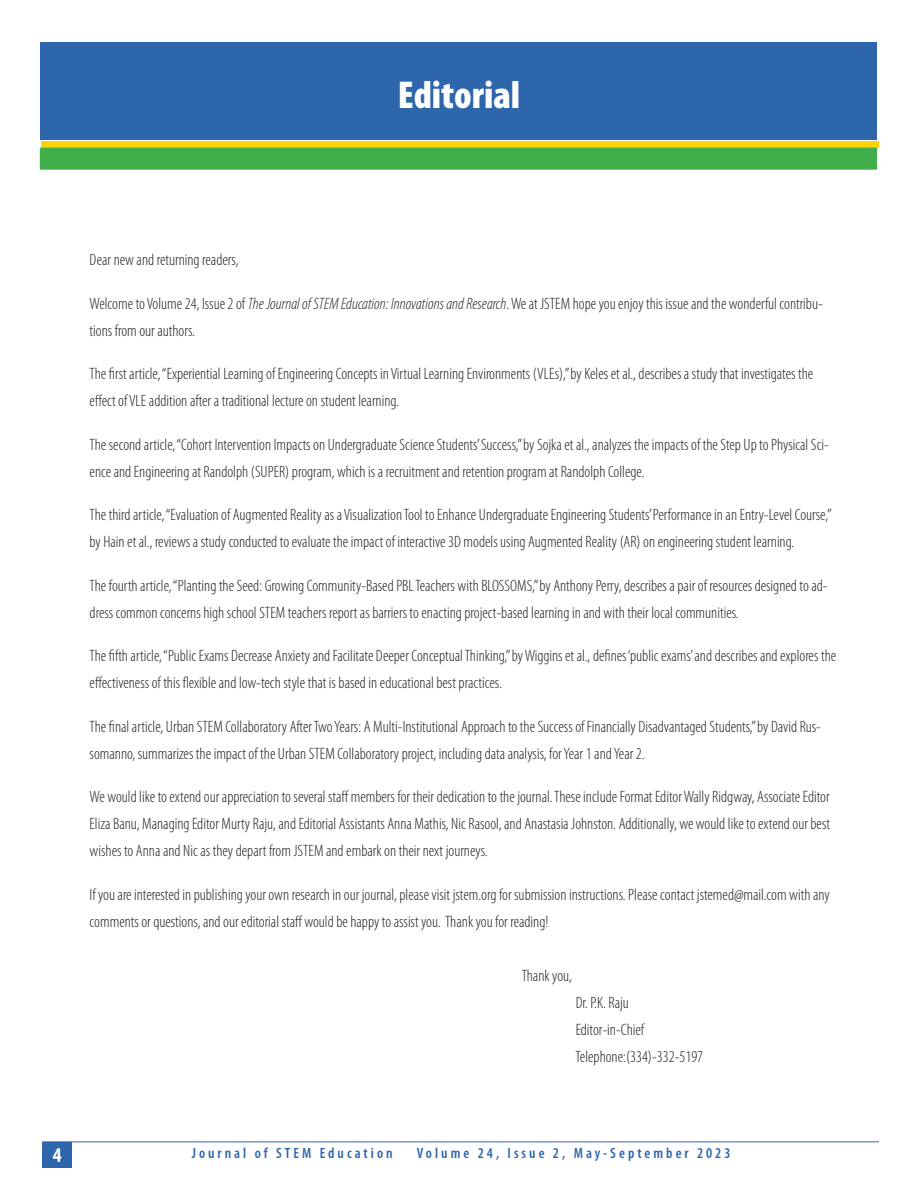
<style>
.page{position:relative;width:918px;height:1188px;background:#fff}
.page>*{position:absolute;margin:0;border:0;box-sizing:border-box;transform-origin:0 0}
.t1{font:900 condensed 39px "Myriad Pro";color:#fff}
.t2{font:700 condensed 21px "Myriad Pro";color:#fff}
.t3{font:300 condensed 16.5px/27px "Myriad Pro";color:#231f20}
.t4{font:600 condensed 15px "Myriad Pro";letter-spacing:.2em;color:#2e66ac}
.s1{font-style:italic}
</style>
<div class="page">
<hr style="left:42px;top:1141px;width:837px;height:1px;background:#2e66ac">
<div style="left:42px;top:1142px;width:30px;height:26px;background:#2e66ac"></div>
<div style="left:40px;top:42px;width:837px;height:98px;background:#2e66ac"></div>
<div style="left:41px;top:142px;width:837px;height:6px;background:#fad308"></div>
<div style="left:40px;top:148px;width:837px;height:22px;background:#40ae49;border:1px solid #40ae49"></div>
<h1 class="t1" style="left:398px;top:70px;width:124px">Editorial</h1>
<p class="t3" style="left:90px;top:246px;width:150px">Dear new and returning readers,</p>
<p class="t3" style="left:90px;top:290px;width:735px">Welcome to Volume 24, Issue 2 of <span class="s1">The Journal of STEM Education: Innovations and Research</span>. We at JSTEM hope you enjoy this issue and the wonderful contribu&shy;tions from our authors.</p>
<p class="t3" style="left:90px;top:360px;width:725px">The first article, “Experiential Learning of Engineering Concepts in Virtual Learning Environments (VLEs),” by Keles et al., describes a study that investigates the effect of VLE addition after a traditional lecture on student learning.</p>
<p class="t3" style="left:90px;top:431px;width:741px">The second article, “Cohort Intervention Impacts on Undergraduate Science Students’ Success,” by Sojka et al., analyzes the impacts of the Step Up to Physical Sci&shy;ence and Engineering at Randolph (SUPER) program, which is a recruitment and retention program at Randolph College.</p>
<p class="t3" style="left:90px;top:501px;width:744px">The third article, “Evaluation of Augmented Reality as a Visualization Tool to Enhance Undergraduate Engineering Students’ Performance in an Entry-Level Course,” by Hain et al., reviews a study conducted to evaluate the impact of interactive 3D models using Augmented Reality (AR) on engineering student learning.</p>
<p class="t3" style="left:90px;top:572px;width:740px">The fourth article, “Planting the Seed: Growing Community-Based PBL Teachers with BLOSSOMS,” by Anthony Perry, describes a pair of resources designed to ad&shy;dress common concerns high school STEM teachers report as barriers to enacting project-based learning in and with their local communities.</p>
<p class="t3" style="left:90px;top:642px;width:748px">The fifth article, “Public Exams Decrease Anxiety and Facilitate Deeper Conceptual Thinking,” by Wiggins et al., defines ‘public exams’ and describes and explores the effectiveness of this flexible and low-tech style that is based in educational best practices.</p>
<p class="t3" style="left:90px;top:713px;width:733px">The final article, Urban STEM Collaboratory After Two Years: A Multi-Institutional Approach to the Success of Financially Disadvantaged Students,” by David Rus&shy;somanno, summarizes the impact of the Urban STEM Collaboratory project, including data analysis, for Year 1 and Year 2.</p>
<p class="t3" style="left:90px;top:783px;width:742px;text-align:justify">We would like to extend our appreciation to several staff members for their dedication to the journal. These include Format Editor Wally Ridgway, Associate Editor Eliza Banu, Managing Editor Murty Raju, and Editorial Assistants Anna Mathis, Nic Rasool, and Anastasia Johnston. Additionally, we would like to extend our best wishes to Anna and Nic as they depart from JSTEM and embark on their next journeys.</p>
<p class="t3" style="left:90px;top:881px;width:742px">If you are interested in publishing your own research in our journal, please visit jstem.org for submission instructions. Please contact jstemed@mail.com with any comments or questions, and our editorial staff would be happy to assist you. Thank you for reading!</p>
<p class="t3" style="left:522px;top:962px;width:52px">Thank you,</p>
<p class="t3" style="left:576px;top:989px;width:129px">Dr. P.K. Raju<br>Editor-in-Chief<br>Telephone:(334)-332-5197</p>
<p class="t2" style="left:53px;top:1142px;width:10px">4</p>
<p class="t4" style="left:192px;top:1144px;width:202px">Journal of STEM Education</p>
<p class="t4" style="left:417px;top:1144px;width:315px">Volume 24, Issue 2, May-September 2023</p>
</div>
